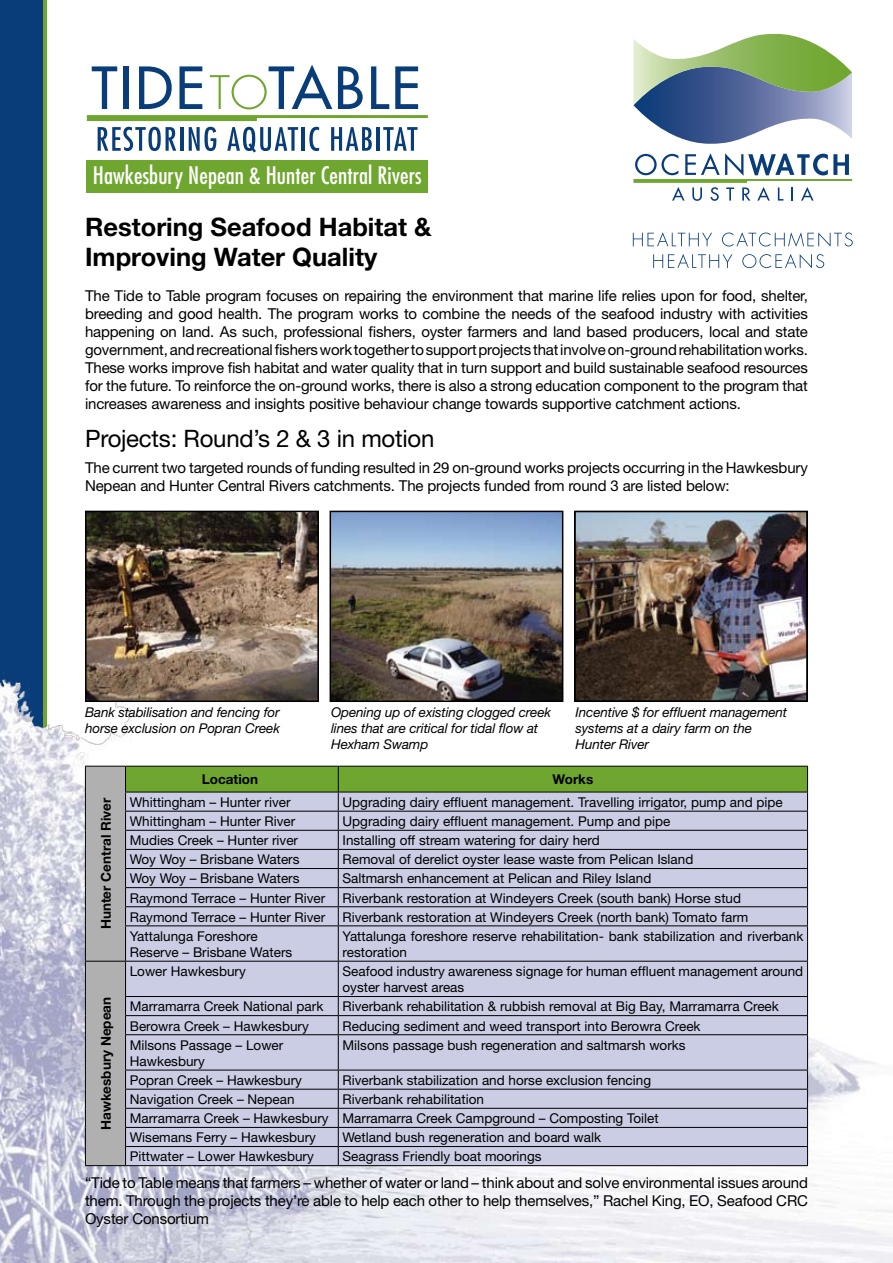
<style>
.page{position:relative;width:893px;height:1263px;background:#fff}
.page>*{position:absolute;margin:0;border:0;box-sizing:border-box;transform-origin:0 0}
.t1{font:700 25.5px/30.6px "Helvetica Neue";color:#000}
.t2{font:24px "Helvetica Neue";letter-spacing:-.01em;color:#000}
.t3{font:condensed 23.55px "Futura";letter-spacing:.005em;color:#fff}
.t4{font:15px/18px "Helvetica Neue";letter-spacing:-.01em;color:#000;text-align:justify}
.t5{font:13.5px/16.2px "Helvetica Neue";color:#000}
.t6{font:italic 13.5px/16.2px "Helvetica Neue";letter-spacing:-.01em;color:#000}
.t7{font:700 13.5px "Helvetica Neue";color:#000}
</style>
<div class="page">
<hr style="left:43px;top:0;width:4px;height:1263px;background:#6fa62f">
<div style="left:0;top:0;width:43px;height:1263px;background:#083d7a"></div>
<img style="left:0;top:631px;width:893px;height:632px">
<svg style="left:633px;top:232px;width:79px;height:14px"></svg>
<svg style="left:722px;top:232px;width:131px;height:15px"></svg>
<svg style="left:653px;top:254px;width:79px;height:14px"></svg>
<svg style="left:742px;top:254px;width:82px;height:14px"></svg>
<svg style="left:633px;top:34px;width:219px;height:110px"></svg>
<svg style="left:633px;top:153px;width:219px;height:48px"></svg>
<svg style="left:85px;top:766px;width:723px;height:400px;background:#b9bfcb"></svg>
<hr style="left:126px;top:1165px;width:212px;height:1px;background:#000">
<hr style="left:338px;top:1165px;width:470px;height:1px;background:#000">
<img style="left:88px;top:514px;width:228px;height:185px">
<div style="left:85px;top:511px;width:234px;height:191px;border:2px solid #000"></div>
<img style="left:333px;top:514px;width:227px;height:185px">
<div style="left:330px;top:511px;width:233px;height:191px;border:2px solid #000"></div>
<img style="left:578px;top:514px;width:226px;height:184px">
<div style="left:574px;top:511px;width:234px;height:191px;border:2px solid #000"></div>
<svg style="left:92px;top:66px;width:25px;height:43px"></svg>
<div style="left:124px;top:66px;width:5px;height:43px;background:#083d7a"></div>
<svg style="left:139px;top:66px;width:33px;height:43px"></svg>
<svg style="left:179px;top:66px;width:23px;height:43px"></svg>
<svg style="left:210px;top:65px;width:122px;height:44px"></svg>
<svg style="left:338px;top:66px;width:25px;height:43px"></svg>
<svg style="left:371px;top:66px;width:18px;height:43px"></svg>
<svg style="left:395px;top:66px;width:23px;height:43px"></svg>
<svg style="left:87px;top:115px;width:341px;height:6px"></svg>
<svg style="left:98px;top:127px;width:78px;height:24px"></svg>
<hr style="left:180px;top:127px;width:3px;height:24px;background:#083d7a">
<svg style="left:189px;top:127px;width:28px;height:24px"></svg>
<svg style="left:227px;top:127px;width:71px;height:26px"></svg>
<hr style="left:301px;top:127px;width:4px;height:24px;background:#083d7a">
<svg style="left:309px;top:127px;width:10px;height:24px"></svg>
<svg style="left:331px;top:127px;width:41px;height:24px"></svg>
<hr style="left:377px;top:127px;width:3px;height:24px;background:#083d7a">
<svg style="left:383px;top:127px;width:34px;height:24px"></svg>
<div style="left:87px;top:160px;width:341px;height:33px;background:#6fa62f"></div>
<h3 class="t3" style="left:93px;top:161px;width:330px">Hawkesbury Nepean &amp; Hunter Central Rivers</h3>
<h1 class="t1" style="left:85px;top:211px;width:348px">Restoring Seafood Habitat &amp;<br>Improving Water Quality</h1>
<p class="t4" style="left:85px;top:287px;width:724px">The Tide to Table program focuses on repairing the environment that marine life relies upon for food, shelter, breeding and good health. The program works to combine the needs of the seafood industry with activities happening on land. As such, professional fishers, oyster farmers and land based producers, local and state government, and recreational fishers work together to support projects that involve on-ground rehabilitation works.<br>These works improve fish habitat and water quality that in turn support and build sustainable seafood resources for the future. To reinforce the on-ground works, there is also a strong education component to the program that increases awareness and insights positive behaviour change towards supportive catchment actions.</p>
<h2 class="t2" style="left:85px;top:424px;width:351px">Projects: Round’s 2 &amp; 3 in motion</h2>
<p class="t4" style="left:85px;top:459px;width:724px">The current two targeted rounds of funding resulted in 29 on-ground works projects occurring in the Hawkesbury<br>Nepean and Hunter Central Rivers catchments. The projects funded from round 3 are listed below:</p>
<p class="t6" style="left:85px;top:704px;width:196px">Bank stabilisation and fencing for horse exclusion on Popran Creek</p>
<p class="t6" style="left:331px;top:704px;width:221px">Opening up of existing clogged creek lines that are critical for tidal flow at<br>Hexham Swamp</p>
<p class="t6" style="left:576px;top:704px;width:213px">Incentive $ for effluent management systems at a dairy farm on the<br>Hunter River</p>
<p class="t7" style="left:98px;top:929px;width:133px;rotate:-90deg">Hunter Central River</p>
<p class="t7" style="left:98px;top:1130px;width:135px;rotate:-90deg">Hawkesbury Nepean</p>
<p class="t7" style="left:202px;top:771px;width:58px">Location</p>
<p class="t7" style="left:552px;top:771px;width:42px">Works</p>
<p class="t5" style="left:130px;top:794px;width:162px">Whittingham – Hunter river</p>
<p class="t5" style="left:343px;top:794px;width:442px">Upgrading dairy effluent management. Travelling irrigator, pump and pipe</p>
<p class="t5" style="left:130px;top:813px;width:167px">Whittingham – Hunter River</p>
<p class="t5" style="left:343px;top:813px;width:329px">Upgrading dairy effluent management. Pump and pipe</p>
<p class="t5" style="left:130px;top:832px;width:170px">Mudies Creek – Hunter river</p>
<p class="t5" style="left:343px;top:832px;width:259px">Installing off stream watering for dairy herd</p>
<p class="t5" style="left:130px;top:851px;width:171px">Woy Woy – Brisbane Waters</p>
<p class="t5" style="left:343px;top:851px;width:352px">Removal of derelict oyster lease waste from Pelican Island</p>
<p class="t5" style="left:130px;top:870px;width:171px">Woy Woy – Brisbane Waters</p>
<p class="t5" style="left:343px;top:870px;width:310px">Saltmarsh enhancement at Pelican and Riley Island</p>
<p class="t5" style="left:130px;top:889px;width:197px">Raymond Terrace – Hunter River</p>
<p class="t5" style="left:343px;top:889px;width:400px">Riverbank restoration at Windeyers Creek (south bank) Horse stud</p>
<p class="t5" style="left:130px;top:908px;width:197px">Raymond Terrace – Hunter River</p>
<p class="t5" style="left:343px;top:908px;width:407px">Riverbank restoration at Windeyers Creek (north bank) Tomato farm</p>
<p class="t5" style="left:130px;top:928px;width:164px">Yattalunga Foreshore<br>Reserve – Brisbane Waters</p>
<p class="t5" style="left:343px;top:928px;width:462px">Yattalunga foreshore reserve rehabilitation- bank stabilization and riverbank restoration</p>
<p class="t5" style="left:130px;top:963px;width:117px">Lower Hawkesbury</p>
<p class="t5" style="left:343px;top:963px;width:462px">Seafood industry awareness signage for human effluent management around oyster harvest areas</p>
<p class="t5" style="left:130px;top:998px;width:195px">Marramarra Creek National park</p>
<p class="t5" style="left:343px;top:998px;width:438px">Riverbank rehabilitation &amp; rubbish removal at Big Bay, Marramarra Creek</p>
<p class="t5" style="left:130px;top:1017px;width:180px">Berowra Creek – Hawkesbury</p>
<p class="t5" style="left:343px;top:1017px;width:360px">Reducing sediment and weed transport into Berowra Creek</p>
<p class="t5" style="left:130px;top:1036px;width:155px">Milsons Passage – Lower<br>Hawkesbury</p>
<p class="t5" style="left:343px;top:1036px;width:345px">Milsons passage bush regeneration and saltmarsh works</p>
<p class="t5" style="left:130px;top:1072px;width:174px">Popran Creek – Hawkesbury</p>
<p class="t5" style="left:343px;top:1072px;width:310px">Riverbank stabilization and horse exclusion fencing</p>
<p class="t5" style="left:130px;top:1091px;width:166px">Navigation Creek – Nepean</p>
<p class="t5" style="left:130px;top:1089px;width:530px;line-height:19px;text-indent:213px">Riverbank rehabilitation<br>Marramarra Creek – Hawkesbury Marramarra Creek Campground – Composting Toilet<br>Wisemans Ferry – Hawkesbury</p>
<p class="t5" style="left:343px;top:1129px;width:260px">Wetland bush regeneration and board walk</p>
<p class="t5" style="left:130px;top:1148px;width:185px">Pittwater – Lower Hawkesbury</p>
<p class="t5" style="left:343px;top:1148px;width:201px">Seagrass Friendly boat moorings</p>
<p class="t4" style="left:85px;top:1174px;width:724px">“Tide to Table means that farmers – whether of water or land – think about and solve environmental issues around them. Through the projects they’re able to help each other to help themselves,” Rachel King, EO, Seafood CRC Oyster Consortium</p>
</div>
